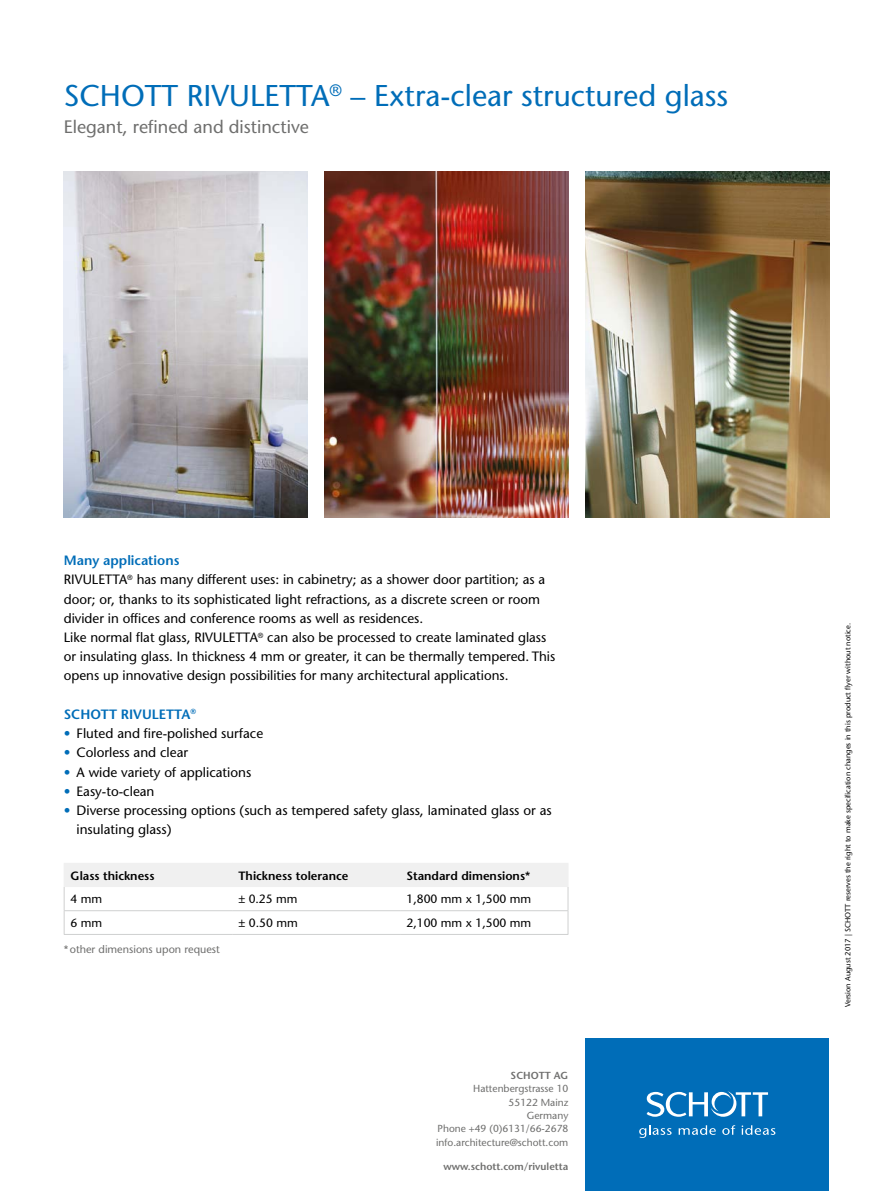
<style>
.page{position:relative;width:893px;height:1191px;background:#fff}
.page>*{position:absolute;margin:0;border:0;box-sizing:border-box;transform-origin:0 0}
.t1{font:500 30px "Stone Sans Std";color:#006db8}
.t2{font:500 18px "Stone Sans Std";color:#6f6f6e}
.t3{font:500 13.5px/19.2px "Stone Sans Std";color:#000}
.t4{font:600 13.5px "Stone Sans Std";color:#006db8}
.t5{font:600 12px "Stone Sans Std";color:#000}
.t6{font:500 12px "Stone Sans Std";color:#000}
.t7{font:500 10.8px "Stone Sans Std";color:#6f6f6e}
.t8{font:500 10.2px/13.4px "Stone Sans Std";color:#6f6f6e;text-align:right}
.t9{font:600 10.2px "Stone Sans Std";color:#6f6f6e}
.t10{font:500 7.5px "Stone Sans Std";color:#000}
.s1{font-weight:600;color:#006db8}
.s2{color:#006db8}
</style>
<div class="page">
<div style="left:585px;top:1038px;width:244px;height:153px;background:#006db8"></div>
<svg style="left:639px;top:1125px;width:33px;height:13px"></svg>
<svg style="left:679px;top:1125px;width:37px;height:9px"></svg>
<svg style="left:722px;top:1125px;width:13px;height:9px"></svg>
<svg style="left:742px;top:1125px;width:33px;height:9px"></svg>
<svg style="left:647px;top:1091px;width:121px;height:25px"></svg>
<img style="left:64px;top:171px;width:244px;height:346px">
<img style="left:325px;top:171px;width:243px;height:346px">
<img style="left:585px;top:171px;width:244px;height:346px">
<hr style="left:64px;top:934px;width:168px;height:1px;background:#cfd0d0">
<hr style="left:232px;top:934px;width:168px;height:1px;background:#cfd0d0">
<hr style="left:400px;top:934px;width:168px;height:1px;background:#cfd0d0">
<svg style="left:64px;top:863px;width:505px;height:71px"></svg>
<h1 class="t1" style="left:64px;top:78px;width:666px">SCHOTT RIVULETTA<sup>®</sup> – Extra-clear structured glass</h1>
<h2 class="t2" style="left:64px;top:116px;width:247px">Elegant, refined and distinctive</h2>
<p class="t3" style="left:64px;top:551px;width:493px"><span class="s1">Many applications<br></span>RIVULETTA<sup>®</sup> has many different uses: in cabinetry; as a shower door partition; as a door; or, thanks to its sophisticated light refractions, as a discrete screen or room divider in offices and conference rooms as well as residences.<br>Like normal flat glass, RIVULETTA<sup>®</sup> can also be processed to create laminated glass or insulating glass. In thickness 4 mm or greater, it can be thermally tempered. This opens up innovative design possibilities for many architectural applications.</p>
<p class="t4" style="left:64px;top:706px;width:134px">SCHOTT RIVULETTA<sup>®</sup></p>
<p class="t3" style="left:64px;top:724px;width:201px"><span class="s2">•</span> Fluted and fire-polished surface</p>
<p class="t3" style="left:64px;top:743px;width:126px"><span class="s2">•</span> Colorless and clear</p>
<p class="t3" style="left:64px;top:762px;width:189px"><span class="s2">•</span> A wide variety of applications</p>
<p class="t3" style="left:64px;top:781px;width:92px"><span class="s2">•</span> Easy-to-clean</p>
<p class="t3" style="left:77px;top:800px;width:477px;text-indent:-13px"><span class="s2">•</span> Diverse processing options (such as tempered safety glass, laminated glass or as insulating glass)</p>
<p class="t5" style="left:71px;top:868px;width:85px">Glass thickness</p>
<p class="t5" style="left:238px;top:868px;width:111px">Thickness tolerance</p>
<p class="t5" style="left:406px;top:868px;width:125px">Standard dimensions*</p>
<p class="t6" style="left:71px;top:892px;width:33px">4 mm</p>
<p class="t6" style="left:238px;top:892px;width:60px">± 0.25 mm</p>
<p class="t6" style="left:406px;top:892px;width:126px">1,800 mm x 1,500 mm</p>
<p class="t6" style="left:71px;top:915px;width:33px">6 mm</p>
<p class="t6" style="left:238px;top:915px;width:61px">± 0.50 mm</p>
<p class="t6" style="left:406px;top:915px;width:126px">2,100 mm x 1,500 mm</p>
<p class="t7" style="left:64px;top:942px;width:158px">*other dimensions upon request</p>
<p class="t9" style="left:511px;top:1069px;width:59px">SCHOTT AG</p>
<p class="t8" style="left:436px;top:1082px;width:134px">Hattenbergstrasse 10<br>55122 Mainz<br>Germany<br>Phone +49 (0)6131/66-2678 info.architecture@schott.com</p>
<p class="t9" style="left:444px;top:1160px;width:126px">www.schott.com/rivuletta</p>
<p class="t10" style="left:843px;top:1007px;width:385px;rotate:-90deg">Version August 2017 | SCHOTT reserves the right to make specification changes in this product flyer without notice.</p>
</div>
